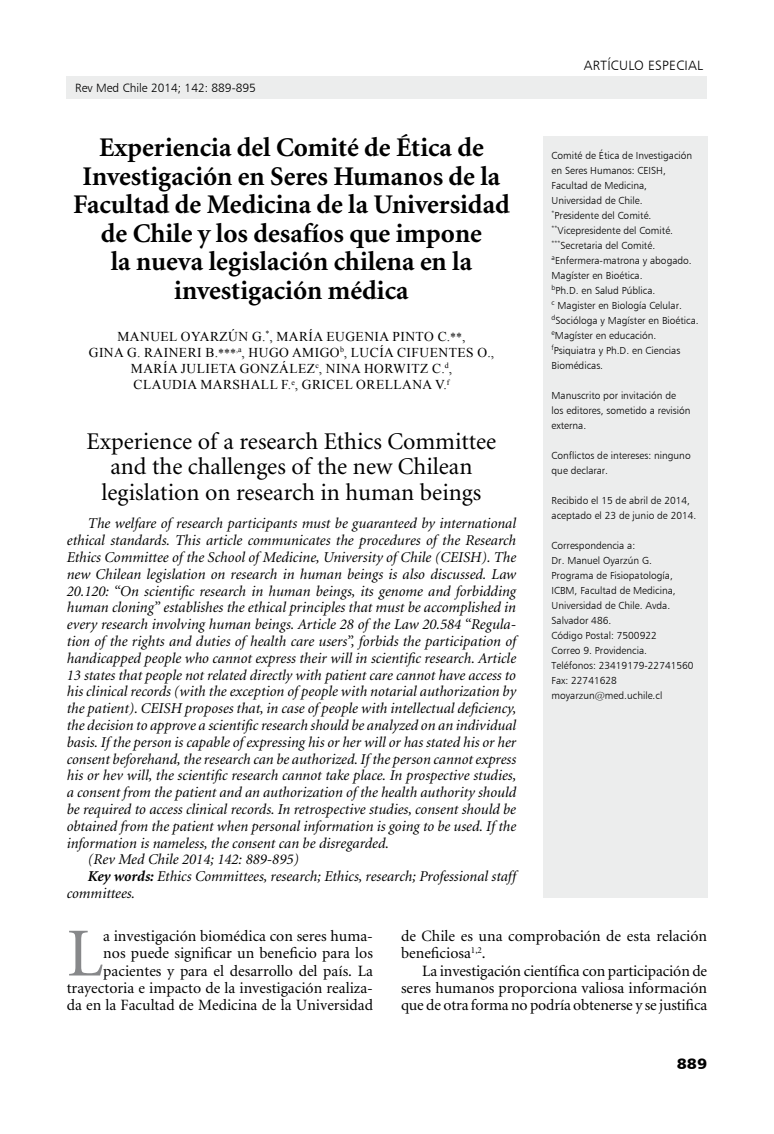
<style>
.page{position:relative;width:774px;height:1134px;background:#fff}
.page>*{position:absolute;margin:0;border:0;box-sizing:border-box;transform-origin:0 0}
.t1{font:68.85px "Minion";color:#87888a}
.t2{font:700 27px/28.5px "Minion";color:#000;text-align:center}
.t3{font:24px/25.5px "Minion";color:#000;text-align:center}
.t4{font:15.75px/17.2px "Minion";color:#000;text-align:right}
.t5{font:italic 15px "Minion";color:#000}
.t6{font:15px "Humanist 777 BT Black B";color:#000;scale:1.1 1}
.t7{font:13.5px/16.2px "Times New Roman";letter-spacing:.035em;color:#000;text-align:center}
.t8{font:13.5px "Humanist 777 BT Light B";letter-spacing:.02em;color:#000}
.t9{font:12px "Humanist 777 BT Light B";color:#000}
.t10{font:10.2px/15px "Humanist 777 BT Light B";color:#000}
.s1{font-size:12px}
.s2{font-weight:700}
</style>
<div class="page">
<div style="left:67px;top:77px;width:640px;height:22px;background:#eceded"></div>
<div style="left:543px;top:136px;width:164px;height:762px;background:#eceded"></div>
<p class="t9" style="left:75px;top:81px;width:182px">Rev Med Chile 2014; 142: 889-895</p>
<h2 class="t2" style="left:73px;top:134px;width:438px">Experiencia del Comité de Ética de Investigación en Seres Humanos de la Facultad de Medicina de la Universidad de Chile y los desafíos que impone<br>la nueva legislación chilena en la investigación médica</h2>
<p class="t7" style="left:89px;top:327px;width:407px">MANUEL OYARZÚN G.<sup>*</sup>, MARÍA EUGENIA PINTO C.<span class="s1">**</span>,<br>GINA G. RAINERI B.<span class="s1">***</span><sup>,A</sup>, HUGO AMIGO<sup>B</sup>, LUCÍA CIFUENTES O., MARÍA JULIETA GONZÁLEZ<sup>C</sup>, NINA HORWITZ C.<sup>D</sup>,<br>CLAUDIA MARSHALL F.<sup>E</sup>, GRICEL ORELLANA V.<sup>F</sup></p>
<h3 class="t3" style="left:87px;top:429px;width:411px">Experience of a research Ethics Committee and the challenges of the new Chilean legislation on research in human beings</h3>
<p class="t5" style="left:88px;top:516px;width:430px">The welfare of research participants must be guaranteed by international</p>
<p class="t5" style="left:67px;top:533px;width:451px">ethical standards. This article communicates the procedures of the Research</p>
<p class="t5" style="left:67px;top:550px;width:451px">Ethics Committee of the School of Medicine, University of Chile (CEISH). The</p>
<p class="t5" style="left:67px;top:567px;width:451px">new Chilean legislation on research in human beings is also discussed. Law</p>
<p class="t5" style="left:67px;top:583px;width:451px">20.120: “On scientific research in human beings, its genome and forbidding</p>
<p class="t5" style="left:67px;top:600px;width:451px">human cloning” establishes the ethical principles that must be accomplished in</p>
<p class="t5" style="left:67px;top:617px;width:451px">every research involving human beings. Article 28 of the Law 20.584 “Regula-</p>
<p class="t5" style="left:67px;top:634px;width:451px">tion of the rights and duties of health care users”, forbids the participation of</p>
<p class="t5" style="left:67px;top:651px;width:451px">handicapped people who cannot express their will in scientific research. Article</p>
<p class="t5" style="left:67px;top:667px;width:451px">13 states that people not related directly with patient care cannot have access to</p>
<p class="t5" style="left:67px;top:684px;width:451px">his clinical records (with the exception of people with notarial authorization by</p>
<p class="t5" style="left:67px;top:701px;width:451px">the patient). CEISH proposes that, in case of people with intellectual deficiency,</p>
<p class="t5" style="left:67px;top:718px;width:451px">the decision to approve a scientific research should be analyzed on an individual</p>
<p class="t5" style="left:67px;top:735px;width:451px">basis. If the person is capable of expressing his or her will or has stated his or her</p>
<p class="t5" style="left:67px;top:751px;width:451px">consent beforehand, the research can be authorized. If the person cannot express</p>
<p class="t5" style="left:67px;top:768px;width:451px">his or hev will, the scientific research cannot take place. In prospective studies,</p>
<p class="t5" style="left:67px;top:785px;width:451px">a consent from the patient and an authorization of the health authority should</p>
<p class="t5" style="left:67px;top:802px;width:451px">be required to access clinical records. In retrospective studies, consent should be</p>
<p class="t5" style="left:67px;top:819px;width:451px">obtained from the patient when personal information is going to be used. If the</p>
<p class="t5" style="left:67px;top:835px;width:324px">information is nameless, the consent can be disregarded.</p>
<p class="t5" style="left:88px;top:852px;width:212px">(Rev Med Chile 2014; 142: 889-895)</p>
<p class="t5" style="left:88px;top:869px;width:429px"><span class="s2">Key words:</span> Ethics Committees, research; Ethics, research; Professional staff</p>
<p class="t5" style="left:67px;top:886px;width:70px">committees.</p>
<p class="t8" style="left:584px;top:57px;width:120px">artículo especial</p>
<p class="t10" style="left:551px;top:148px;width:142px">Comité de Ética de I nvestigación en Seres Humanos: CEIS</p>
<p class="t10" style="left:656px;top:163px;width:11px">H,</p>
<p class="t10" style="left:551px;top:178px;width:149px">Facultad de Medicina,<br>U niversidad de Chile.<br><sup>*</sup>Presidente del Comité. <sup>**</sup>Vicepresidente del Comité. <sup>***</sup>Secretaria del Comité.<br><sup>a</sup>E nfermera-matrona y abogado.<br>Magíster en Bioética.<br><sup>b</sup>Ph.D. en Salud Pública.<br><sup>c</sup> Magister en Biología Celular. <sup>d</sup>Socióloga y Magíster en Bioética. <sup>e</sup>Magíster en educación. <sup>f</sup>Psiquiatra y Ph.D. en Ciencias<br>Biomédicas.</p>
<p class="t10" style="left:551px;top:388px;width:140px">Manuscrito por invitación de los editores, sometido a revisión externa.</p>
<p class="t10" style="left:551px;top:448px;width:141px">Conflictos de intereses: ninguno que declarar.</p>
<p class="t10" style="left:551px;top:493px;width:146px">Recibido el 15 de abril de 2014, aceptado el 23 de junio de 2014.</p>
<p class="t10" style="left:551px;top:538px;width:144px">Correspondencia a:<br>Dr. Manuel Oyarzún G.<br>Programa de Fisiopatología,<br>ICBM, Facultad de Medicina,<br>U niversidad de Chile. Avda.<br>Salvador 486.<br>Código Postal: 7500922<br>Correo 9. Providencia.<br>Teléfonos: 23419179-22741560<br>Fax: 22741628 moyarzun@med.uchile.cl</p>
<p class="t4" style="left:67px;top:928px;width:308px">a investigación biomédica con seres huma-<br>nos puede significar un beneficio para los pacientes y para el desarrollo del país. La trayectoria e impacto de la investigación realiza&shy;da en la Facultad de Medicina de la Universidad</p>
<p class="t4" style="left:401px;top:928px;width:308px;text-align:left">de Chile es una comprobación de esta relación beneficiosa<sup>1,2</sup>.</p>
<h1 class="t1" style="left:67px;top:920px;width:38px">L</h1>
<p class="t4" style="left:401px;top:962px;width:308px;text-align:justify;text-indent:21px">La investigación científica con participación de seres humanos proporciona valiosa información que de otra forma no podría obtenerse y se justifica</p>
<p class="t6" style="left:677px;top:1054px;width:29px">889</p>
</div>
